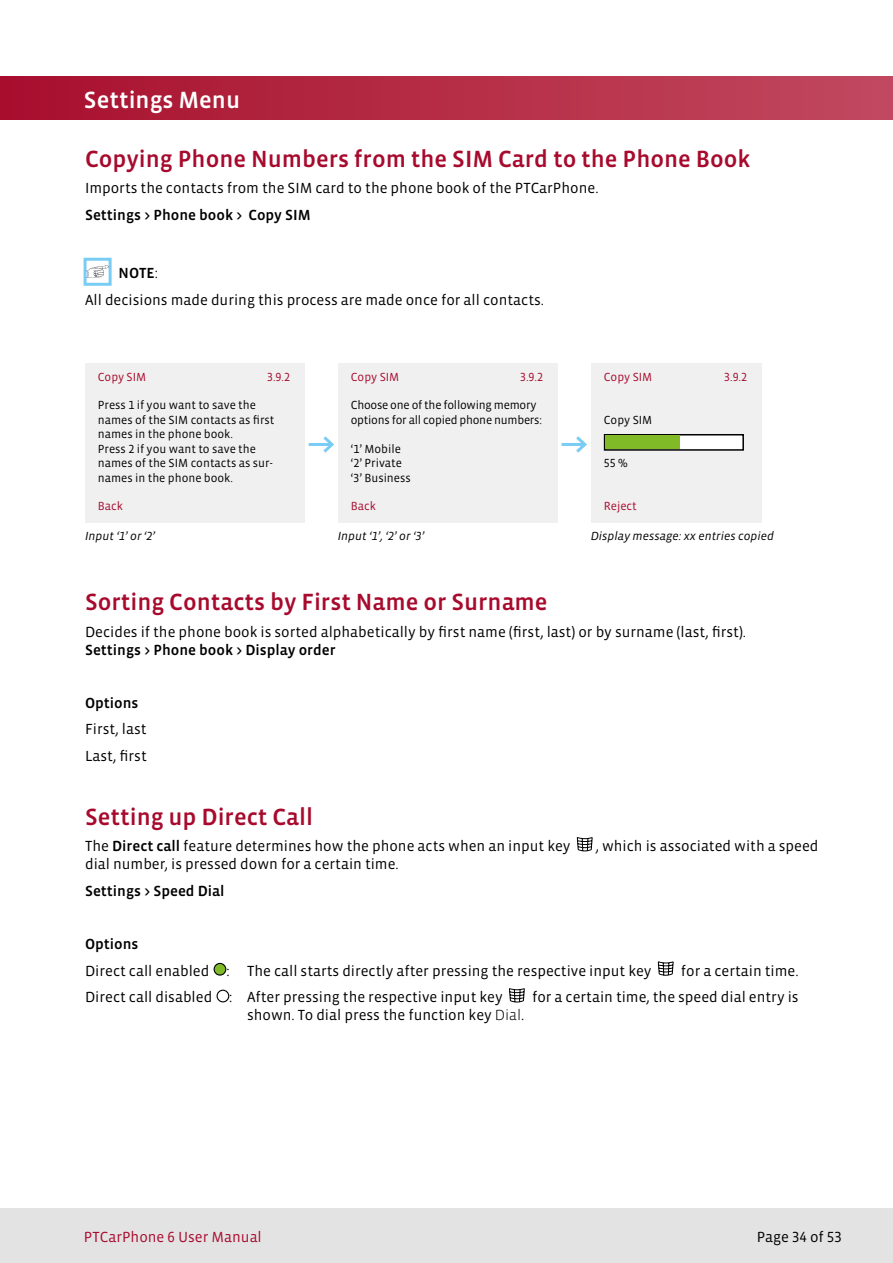
<style>
.page{position:relative;width:893px;height:1263px;background:#fff}
.page>*{position:absolute;margin:0;border:0;box-sizing:border-box;transform-origin:0 0}
.t1{font:24px "Vista Sans Med";color:#a70a2d}
.t2{font:24px "Vista Sans Med";color:#fff}
.t3{font:15px/26.5px "Vista Sans";color:#000}
.t4{font:15px "Vista Sans Med";color:#000}
.t5{font:15px "Vista Sans";color:#a70a2d}
.t6{font:12px/14.4px "Vista Sans";color:#000}
.t7{font:12px/14.4px "Vista Sans";letter-spacing:-.02em;color:#000}
.t8{font:italic 12px "Vista Sans";color:#000}
.t9{font:12px "Vista Sans";color:#a70a2d}
.t10{font:12px "Vista Sans Alt";color:#a70a2d}
.t11{font:12px "Vista Sans Alt";color:#000}
.s1{font-family:"Vista Sans"}
.s2{font-family:"Vista Sans Alt"}
.s3{font-family:"Vista Sans Alt Book Ita";font-style:normal}
.s4{font-family:"Vista Sans Med"}
.s5{font-weight:300}
</style>
<div class="page">
<div style="left:0;top:77px;width:893px;height:42px;background:linear-gradient(to right,#a8102d,#c1495f)"></div>
<div style="left:0;top:1209px;width:893px;height:54px;background:#e3e3e3"></div>
<div style="left:84px;top:258px;width:28px;height:28px;background:#fff;border:3px solid #79cdf4"></div>
<svg style="left:85px;top:265px;width:24px;height:13px"></svg>
<svg style="left:577px;top:837px;width:16px;height:14px"></svg>
<div style="left:214px;top:963px;width:12px;height:12px;background:#80ba27;border-radius:50%"></div>
<div style="left:214px;top:963px;width:12px;height:13px;border:1px solid #000;border-radius:50%"></div>
<svg style="left:658px;top:961px;width:16px;height:15px"></svg>
<div style="left:217px;top:990px;width:12px;height:12px;border:1px solid #000;border-radius:50%"></div>
<svg style="left:509px;top:988px;width:16px;height:14px"></svg>
<div style="left:85px;top:363px;width:219px;height:160px;background:#f0f0f0"></div>
<div style="left:338px;top:363px;width:219px;height:160px;background:#f0f0f0"></div>
<div style="left:591px;top:363px;width:171px;height:160px;background:#f0f0f0"></div>
<div style="left:605px;top:435px;width:138px;height:15px;background:#fff"></div>
<div style="left:604px;top:434px;width:140px;height:17px;border:2px solid #000"></div>
<div style="left:605px;top:435px;width:74px;height:14px;background:#80ba27"></div>
<hr style="left:309px;top:443px;width:23px;height:3px;background:#79cdf4">
<svg style="left:323px;top:436px;width:11px;height:17px"></svg>
<hr style="left:561px;top:443px;width:24px;height:3px;background:#79cdf4">
<svg style="left:576px;top:436px;width:11px;height:17px"></svg>
<h1 class="t2" style="left:84px;top:87px;width:158px">Settings Menu</h1>
<h1 class="t1" style="left:85px;top:146px;width:667px">Copying Phone Numbers from the SIM Card to the Phone Book</h1>
<p class="t3" style="left:85px;top:175px;width:515px">Imports the contacts from the SIM card to the phone book of the PTCarPhone.</p>
<p class="t4" style="left:85px;top:207px;width:227px">Settings &gt; Phone book &gt; Copy SIM</p>
<p class="t4" style="left:119px;top:266px;width:41px">NOTE<span class="s1">:</span></p>
<p class="t3" style="left:85px;top:287px;width:460px">All decisions made during this process are made once for all contacts.</p>
<p class="t9" style="left:98px;top:370px;width:50px">Copy SIM</p>
<p class="t10" style="left:267px;top:370px;width:24px">3.9.2</p>
<p class="t6" style="left:98px;top:398px;width:178px">Press <span class="s2">1</span> if you want to save the names of the SIM contacts as first names in the phone book.<br>Press <span class="s2">2</span> if you want to save the names of the SIM contacts as sur&shy;names in the phone book.</p>
<p class="t9" style="left:98px;top:500px;width:26px">Back</p>
<p class="t9" style="left:351px;top:370px;width:50px">Copy SIM</p>
<p class="t10" style="left:520px;top:370px;width:24px">3.9.2</p>
<p class="t7" style="left:351px;top:398px;width:193px">Choose one of the following memory options for all copied phone numbers:</p>
<p class="t6" style="left:351px;top:442px;width:61px">‘<span class="s2">1’</span> Mobile ‘<span class="s2">2’</span> Private ‘<span class="s2">3’</span> Business</p>
<p class="t9" style="left:351px;top:500px;width:26px">Back</p>
<p class="t9" style="left:604px;top:370px;width:50px">Copy SIM</p>
<p class="t10" style="left:724px;top:370px;width:24px">3.9.2</p>
<p class="t6" style="left:604px;top:413px;width:50px">Copy SIM</p>
<p class="t11" style="left:604px;top:457px;width:25px">55 %</p>
<p class="t9" style="left:604px;top:500px;width:34px">Reject</p>
<p class="t8" style="left:85px;top:530px;width:72px">Input ‘<span class="s3">1’</span> or ‘<span class="s3">2’</span></p>
<p class="t8" style="left:338px;top:530px;width:88px">Input ‘<span class="s3">1’, ‘2’</span> or ‘<span class="s3">3’</span></p>
<p class="t8" style="left:591px;top:530px;width:185px">Display message: xx entries copied</p>
<h1 class="t1" style="left:85px;top:590px;width:464px">Sorting Contacts by First Name or Surname</h1>
<p class="t3" style="left:85px;top:619px;width:663px">Decides if the phone book is sorted alphabetically by first name (first, last) or by surname (last, first).</p>
<p class="t4" style="left:85px;top:642px;width:252px">Settings &gt; Phone book &gt; Display order</p>
<p class="t4" style="left:85px;top:695px;width:55px">Options</p>
<p class="t3" style="left:85px;top:716px;width:63px">First, last<br>Last, first</p>
<h1 class="t1" style="left:85px;top:804px;width:230px">Setting up Direct Call</h1>
<p class="t3" style="left:85px;top:833px;width:487px">The <span class="s4">Direct call</span> feature determines how the phone acts when an input key</p>
<p class="t3" style="left:596px;top:833px;width:224px">, which is associated with a speed</p>
<p class="t3" style="left:85px;top:851px;width:315px">dial number, is pressed down for a certain time.</p>
<p class="t4" style="left:85px;top:883px;width:141px">Settings &gt; Speed Dial</p>
<p class="t4" style="left:85px;top:936px;width:55px">Options</p>
<p class="t3" style="left:85px;top:958px;width:568px">Direct call enabled : The call starts directly after pressing the respective input key</p>
<p class="t3" style="left:681px;top:958px;width:119px">for a certain time.</p>
<p class="t3" style="left:85px;top:984px;width:419px">Direct call disabled : After pressing the respective input key</p>
<p class="t3" style="left:532px;top:984px;width:268px">for a certain time, the speed dial entry is</p>
<p class="t3" style="left:247px;top:1002px;width:279px">shown. To dial press the function key <span class="s5">Dial</span>.</p>
<p class="t5" style="left:84px;top:1229px;width:179px">PTCarPhone <span class="s2">6</span> User Manual</p>
<p class="t3" style="left:757px;top:1223px;width:87px">Page <span class="s2">34</span> of <span class="s2">53</span></p>
</div>
